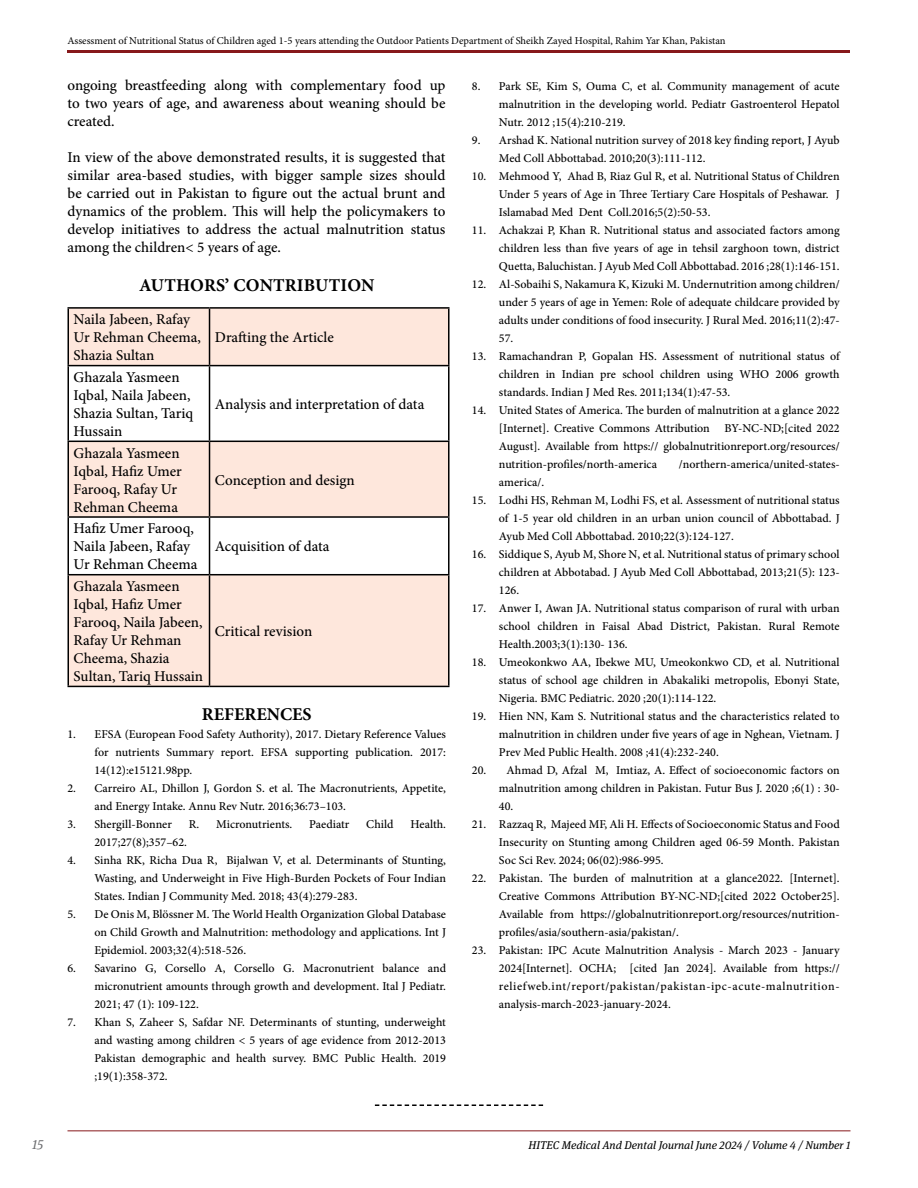
<style>
.page{position:relative;width:918px;height:1188px;background:#fff}
.page>*{position:absolute;margin:0;border:0;box-sizing:border-box;transform-origin:0 0}
.t1{font:700 18px "Minion Pro";color:#000}
.t2{font:500 15px/18px "Minion Pro";color:#000}
.t3{font:italic 13.5px "Meta Serif Lf";color:#6d6e71}
.t4{font:500 12px/18px "Minion Pro";color:#000;text-align:justify}
.t5{font:italic 11.25px "Meta Serif Lf";color:#000}
.t6{font:10.5px "Minion Pro";letter-spacing:-.005em;color:#000}
</style>
<div class="page">
<hr style="left:68px;top:1130px;width:782px;height:1px;background:#87181b">
<hr style="left:68px;top:50px;width:782px;height:2px;background:#87181b">
<svg style="left:69px;top:309px;width:379px;height:377px;fill:#fee7dc"></svg>
<hr style="left:68px;top:307px;width:142px;height:2px;background:#000">
<hr style="left:68px;top:309px;width:1px;height:56px;background:#000">
<hr style="left:210px;top:307px;width:240px;height:2px;background:#000">
<hr style="left:209px;top:309px;width:1px;height:56px;background:#000">
<hr style="left:448px;top:309px;width:2px;height:56px;background:#000">
<hr style="left:68px;top:365px;width:142px;height:1px;background:#000">
<hr style="left:68px;top:366px;width:1px;height:75px;background:#000">
<hr style="left:210px;top:365px;width:240px;height:1px;background:#000">
<hr style="left:209px;top:366px;width:1px;height:75px;background:#000">
<hr style="left:448px;top:366px;width:2px;height:75px;background:#000">
<hr style="left:68px;top:441px;width:142px;height:1px;background:#000">
<hr style="left:68px;top:442px;width:1px;height:74px;background:#000">
<hr style="left:210px;top:441px;width:240px;height:1px;background:#000">
<hr style="left:209px;top:442px;width:1px;height:74px;background:#000">
<hr style="left:448px;top:442px;width:2px;height:74px;background:#000">
<hr style="left:68px;top:516px;width:142px;height:2px;background:#000">
<hr style="left:68px;top:518px;width:1px;height:56px;background:#000">
<hr style="left:210px;top:516px;width:240px;height:2px;background:#000">
<hr style="left:209px;top:518px;width:1px;height:56px;background:#000">
<hr style="left:448px;top:518px;width:2px;height:56px;background:#000">
<hr style="left:68px;top:574px;width:142px;height:1px;background:#000">
<hr style="left:68px;top:575px;width:1px;height:111px;background:#000">
<hr style="left:210px;top:574px;width:240px;height:1px;background:#000">
<hr style="left:209px;top:575px;width:1px;height:111px;background:#000">
<hr style="left:448px;top:575px;width:2px;height:111px;background:#000">
<hr style="left:68px;top:686px;width:142px;height:1px;background:#000">
<hr style="left:210px;top:686px;width:240px;height:1px;background:#000">
<svg style="left:375px;top:1104px;width:168px;height:2px"></svg>
<p class="t6" style="left:68px;top:33px;width:660px">Assessment of Nutritional Status of Children aged 1-5 years attending the Outdoor Patients Department of Sheikh Zayed Hospital, Rahim Yar Khan, Pakistan</p>
<p class="t2" style="left:68px;top:76px;width:380px;text-align:justify">ongoing breastfeeding along with complementary food up to two years of age, and awareness about weaning should be created.</p>
<p class="t2" style="left:68px;top:148px;width:380px;text-align:justify">In view of the above demonstrated results, it is suggested that similar area-based studies, with bigger sample sizes should be carried out in Pakistan to figure out the actual brunt and dynamics of the problem. This will help the policymakers to develop initiatives to address the actual malnutrition status among the children&lt; 5 years of age.</p>
<p class="t4" style="left:499px;top:77px;width:342px;text-indent:-27px">8. Park SE, Kim S, Ouma C, et al. Community management of acute malnutrition in the developing world. Pediatr Gastroenterol Hepatol Nutr. 2012 ;15(4):210-219.</p>
<p class="t4" style="left:499px;top:131px;width:342px;text-indent:-27px">9. Arshad K. National nutrition survey of 2018 key finding report, J Ayub<br>Med Coll Abbottabad. 2010;20(3):111-112.</p>
<p class="t4" style="left:499px;top:167px;width:342px;text-indent:-27px">10. Mehmood Y, Ahad B, Riaz Gul R, et al. Nutritional Status of Children Under 5 years of Age in Three Tertiary Care Hospitals of Peshawar. J Islamabad Med Dent Coll.2016;5(2):50-53.</p>
<p class="t4" style="left:499px;top:221px;width:342px;text-indent:-27px">11. Achakzai P, Khan R. Nutritional status and associated factors among children less than five years of age in tehsil zarghoon town, district Quetta, Baluchistan. J Ayub Med Coll Abbottabad. 2016 ;28(1):146-151.</p>
<p class="t4" style="left:499px;top:275px;width:342px;text-indent:-27px">12. Al-Sobaihi S, Nakamura K, Kizuki M. Undernutrition among children/ under 5 years of age in Yemen: Role of adequate childcare provided by adults under conditions of food insecurity. J Rural Med. 2016;11(2):47- 57.</p>
<p class="t4" style="left:499px;top:347px;width:342px;text-indent:-27px">13. Ramachandran P, Gopalan HS. Assessment of nutritional status of children in Indian pre school children using WHO 2006 growth standards. Indian J Med Res. 2011;134(1):47-53.</p>
<p class="t4" style="left:499px;top:401px;width:342px;text-indent:-27px">14. United States of America. The burden of malnutrition at a glance 2022 [Internet]. Creative Commons Attribution BY-NC-ND;[cited 2022<br>August]. Available from https:// globalnutritionreport.org/resources/ nutrition-profiles/north-america</p>
<h1 class="t1" style="left:139px;top:272px;width:237px">AUTHORS’ CONTRIBUTION</h1>
<p class="t2" style="left:74px;top:310px;width:129px">Naila Jabeen, Rafay<br>Ur Rehman Cheema,<br>Shazia Sultan</p>
<p class="t2" style="left:215px;top:328px;width:120px">Drafting the Article</p>
<p class="t2" style="left:74px;top:368px;width:121px">Ghazala Yasmeen<br>Iqbal, Naila Jabeen,<br>Shazia Sultan, Tariq<br>Hussain</p>
<p class="t2" style="left:215px;top:395px;width:211px">Analysis and interpretation of data</p>
<p class="t2" style="left:74px;top:444px;width:110px">Ghazala Yasmeen<br>Iqbal, Hafiz Umer<br>Farooq, Rafay Ur<br>Rehman Cheema</p>
<p class="t4" style="left:679px;top:455px;width:162px">/northern-america/united-states-</p>
<p class="t2" style="left:215px;top:471px;width:141px">Conception and design</p>
<p class="t4" style="left:499px;top:473px;width:47px">america/.</p>
<p class="t4" style="left:499px;top:491px;width:342px;text-indent:-27px">15. Lodhi HS, Rehman M, Lodhi FS, et al. Assessment of nutritional status of 1-5 year old children in an urban union council of Abbottabad. J Ayub Med Coll Abbottabad. 2010;22(3):124-127.</p>
<p class="t4" style="left:499px;top:545px;width:342px;text-indent:-27px">16. Siddique S, Ayub M, Shore N, et al. Nutritional status of primary school children at Abbotabad. J Ayub Med Coll Abbottabad, 2013;21(5): 123- 126.</p>
<p class="t4" style="left:499px;top:599px;width:342px;text-indent:-27px">17. Anwer I, Awan JA. Nutritional status comparison of rural with urban school children in Faisal Abad District, Pakistan. Rural Remote Health.2003;3(1):130- 136.</p>
<p class="t4" style="left:499px;top:653px;width:342px;text-indent:-27px">18. Umeokonkwo AA, Ibekwe MU, Umeokonkwo CD, et al. Nutritional status of school age children in Abakaliki metropolis, Ebonyi State, Nigeria. BMC Pediatric. 2020 ;20(1):114-122.</p>
<p class="t4" style="left:499px;top:707px;width:342px;text-indent:-27px">19. Hien NN, Kam S. Nutritional status and the characteristics related to malnutrition in children under five years of age in Nghean, Vietnam. J Prev Med Public Health. 2008 ;41(4):232-240.</p>
<p class="t4" style="left:499px;top:761px;width:342px;text-indent:-27px">20. Ahmad D, Afzal M, Imtiaz, A. Effect of socioeconomic factors on malnutrition among children in Pakistan. Futur Bus J. 2020 ;6(1) : 30- 40.</p>
<p class="t4" style="left:499px;top:815px;width:342px;text-indent:-27px">21. Razzaq R, Majeed MF, Ali H. Effects of Socioeconomic Status and Food Insecurity on Stunting among Children aged 06-59 Month. Pakistan Soc Sci Rev. 2024; 06(02):986-995.</p>
<p class="t4" style="left:499px;top:869px;width:342px;text-indent:-27px">22. Pakistan. The burden of malnutrition at a glance2022. [Internet].<br>Creative Commons Attribution BY-NC-ND;[cited 2022 October25].<br>Available from https://globalnutritionreport.org/resources/nutrition&shy;profiles/asia/southern-asia/pakistan/.</p>
<p class="t4" style="left:499px;top:941px;width:342px;text-indent:-27px">23. Pakistan: IPC Acute Malnutrition Analysis - March 2023 - January 2024[Internet]. OCHA; [cited Jan 2024]. Available from https:// reliefweb.int/report/pakistan/pakistan-ipc-acute-malnutrition&shy;analysis-march-2023-january-2024.</p>
<p class="t2" style="left:74px;top:520px;width:125px">Hafiz Umer Farooq,<br>Naila Jabeen, Rafay<br>Ur Rehman Cheema</p>
<p class="t2" style="left:215px;top:538px;width:116px">Acquisition of data</p>
<p class="t2" style="left:74px;top:577px;width:131px">Ghazala Yasmeen<br>Iqbal, Hafiz Umer<br>Farooq, Naila Jabeen,<br>Rafay Ur Rehman<br>Cheema, Shazia<br>Sultan, Tariq Hussain</p>
<p class="t2" style="left:215px;top:622px;width:99px">Critical revision</p>
<h1 class="t1" style="left:202px;top:702px;width:111px">REFERENCES</h1>
<p class="t4" style="left:94px;top:725px;width:353px;text-indent:-27px">1. EFSA (European Food Safety Authority), 2017. Dietary Reference Values for nutrients Summary report. EFSA supporting publication. 2017:<br>14(12):e15121.98pp.</p>
<p class="t4" style="left:94px;top:779px;width:353px;text-indent:-27px">2. Carreiro AL, Dhillon J, Gordon S. et al. The Macronutrients, Appetite, and Energy Intake. Annu Rev Nutr. 2016;36:73–103.</p>
<p class="t4" style="left:68px;top:815px;width:106px">3. Shergill-Bonner</p>
<p class="t4" style="left:189px;top:815px;width:105px">R. Micronutrients.</p>
<p class="t4" style="left:309px;top:815px;width:42px">Paediatr</p>
<p class="t4" style="left:366px;top:815px;width:29px">Child</p>
<p class="t4" style="left:411px;top:815px;width:37px">Health.</p>
<p class="t4" style="left:94px;top:833px;width:94px">2017;27(8);357–62.</p>
<p class="t4" style="left:94px;top:851px;width:353px;text-indent:-27px">4. Sinha RK, Richa Dua R, Bijalwan V, et al. Determinants of Stunting, Wasting, and Underweight in Five High-Burden Pockets of Four Indian States. Indian J Community Med. 2018; 43(4):279-283.</p>
<p class="t4" style="left:94px;top:905px;width:353px;text-indent:-27px">5. De Onis M, Blössner M. The World Health Organization Global Database on Child Growth and Malnutrition: methodology and applications. Int J Epidemiol. 2003;32(4):518-526.</p>
<p class="t4" style="left:94px;top:959px;width:353px;text-indent:-27px">6. Savarino G, Corsello A, Corsello G. Macronutrient balance and micronutrient amounts through growth and development. Ital J Pediatr.<br>2021; 47 (1): 109-122.</p>
<p class="t4" style="left:94px;top:1013px;width:353px;text-indent:-27px">7. Khan S, Zaheer S, Safdar NF. Determinants of stunting, underweight and wasting among children &lt; 5 years of age evidence from 2012-2013<br>Pakistan demographic and health survey. BMC Public Health. 2019 ;19(1):358-372.</p>
<p class="t3" style="left:32px;top:1133px;width:13px">15</p>
<p class="t5" style="left:529px;top:1136px;width:323px">HITEC Medical And Dental Journal June 2024 / Volume 4 / Number 1</p>
</div>
